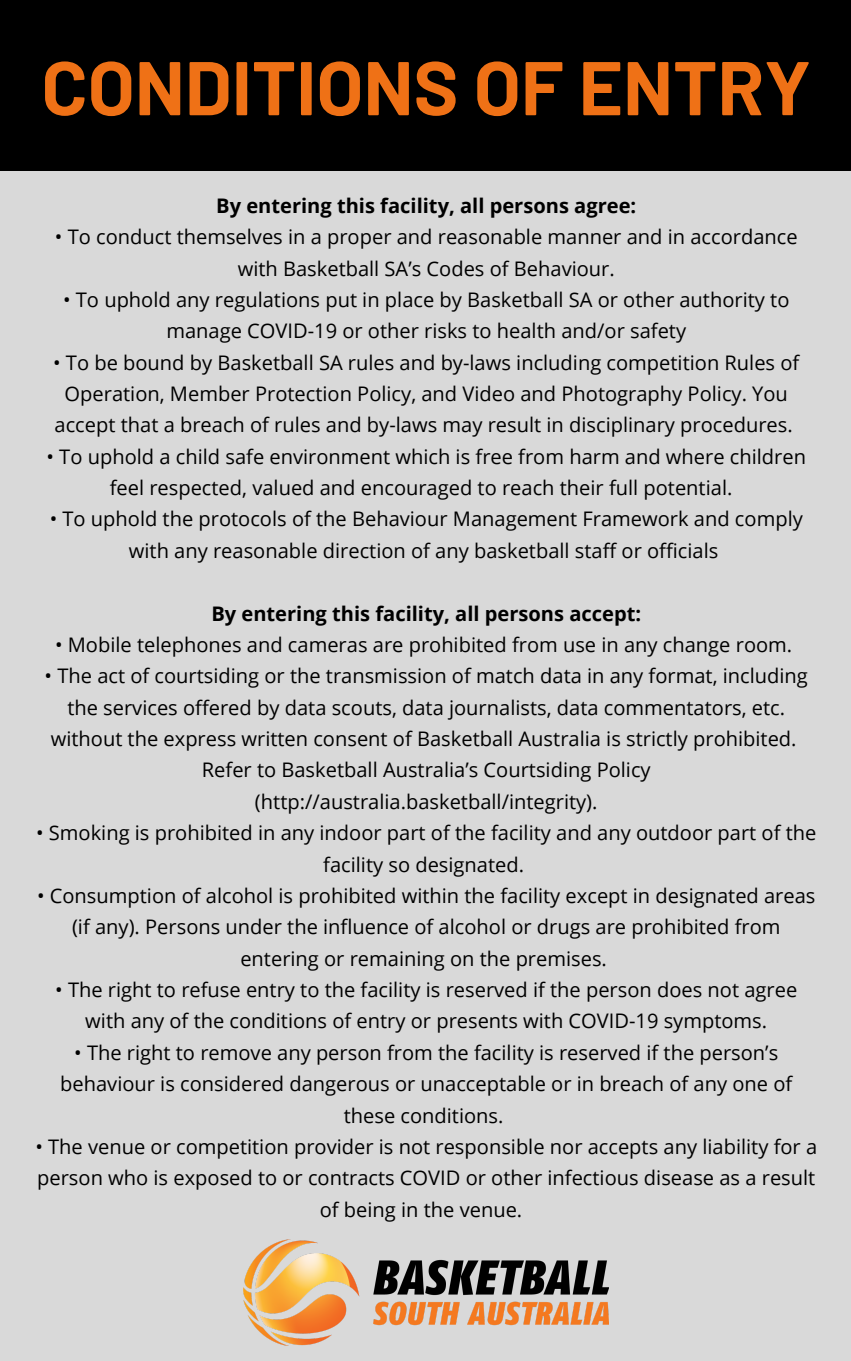
<style>
.page{position:relative;width:851px;height:1361px;background:#fff}
.page>*{position:absolute;margin:0;border:0;box-sizing:border-box;transform-origin:0 0}
.t1{font:700 75.95px "Barlow";color:#ef7116}
.t2{font:20.1px/31.4px "Open Sans";color:#000;text-align:center}
.t3{font:700 20.1px "Open Sans";color:#000}
</style>
<div class="page">
<div style="left:0;top:0;width:850px;height:1360px;background:#d9d9d9"></div>
<div style="left:0;top:0;width:850px;height:170px;background:#000"></div>
<img style="left:244px;top:1239px;width:364px;height:106px">
<p class="t1" style="left:41px;top:39px;width:771px">CONDITIONS OF ENTRY</p>
<p class="t3" style="left:216px;top:191px;width:421px">By entering this facility, all persons agree:</p>
<p class="t2" style="left:55px;top:221px;width:744px">• To conduct themselves in a proper and reasonable manner and in accordance with Basketball SA’s Codes of Behaviour.</p>
<p class="t2" style="left:63px;top:283px;width:727px">• To uphold any regulations put in place by Basketball SA or other authority to manage COVID-19 or other risks to health and/or safety</p>
<p class="t2" style="left:53px;top:346px;width:747px">• To be bound by Basketball SA rules and by-laws including competition Rules of<br>Operation, Member Protection Policy, and Video and Photography Policy. You accept that a breach of rules and by-laws may result in disciplinary procedures.</p>
<p class="t2" style="left:47px;top:440px;width:760px">• To uphold a child safe environment which is free from harm and where children feel respected, valued and encouraged to reach their full potential.</p>
<p class="t2" style="left:50px;top:503px;width:754px">• To uphold the protocols of the Behaviour Management Framework and comply with any reasonable direction of any basketball staff or officials</p>
<p class="t3" style="left:211px;top:599px;width:431px">By entering this facility, all persons accept:</p>
<p class="t2" style="left:55px;top:628px;width:738px">• Mobile telephones and cameras are prohibited from use in any change room.</p>
<p class="t2" style="left:45px;top:660px;width:764px">• The act of courtsiding or the transmission of match data in any format, including the services offered by data scouts, data journalists, data commentators, etc. without the express written consent of Basketball Australia is strictly prohibited.</p>
<p class="t2" style="left:202px;top:754px;width:450px">Refer to Basketball Australia’s Courtsiding Policy (http://australia.basketball/integrity).</p>
<p class="t2" style="left:36px;top:816px;width:781px">• Smoking is prohibited in any indoor part of the facility and any outdoor part of the facility so designated.</p>
<p class="t2" style="left:37px;top:879px;width:779px">• Consumption of alcohol is prohibited within the facility except in designated areas (if any). Persons under the influence of alcohol or drugs are prohibited from entering or remaining on the premises.</p>
<p class="t2" style="left:55px;top:973px;width:743px">• The right to refuse entry to the facility is reserved if the person does not agree with any of the conditions of entry or presents with COVID-19 symptoms.</p>
<p class="t2" style="left:60px;top:1036px;width:733px">• The right to remove any person from the facility is reserved if the person’s behaviour is considered dangerous or unacceptable or in breach of any one of these conditions.</p>
<p class="t2" style="left:35px;top:1130px;width:783px">• The venue or competition provider is not responsible nor accepts any liability for a person who is exposed to or contracts COVID or other infectious disease as a result of being in the venue.</p>
</div>
